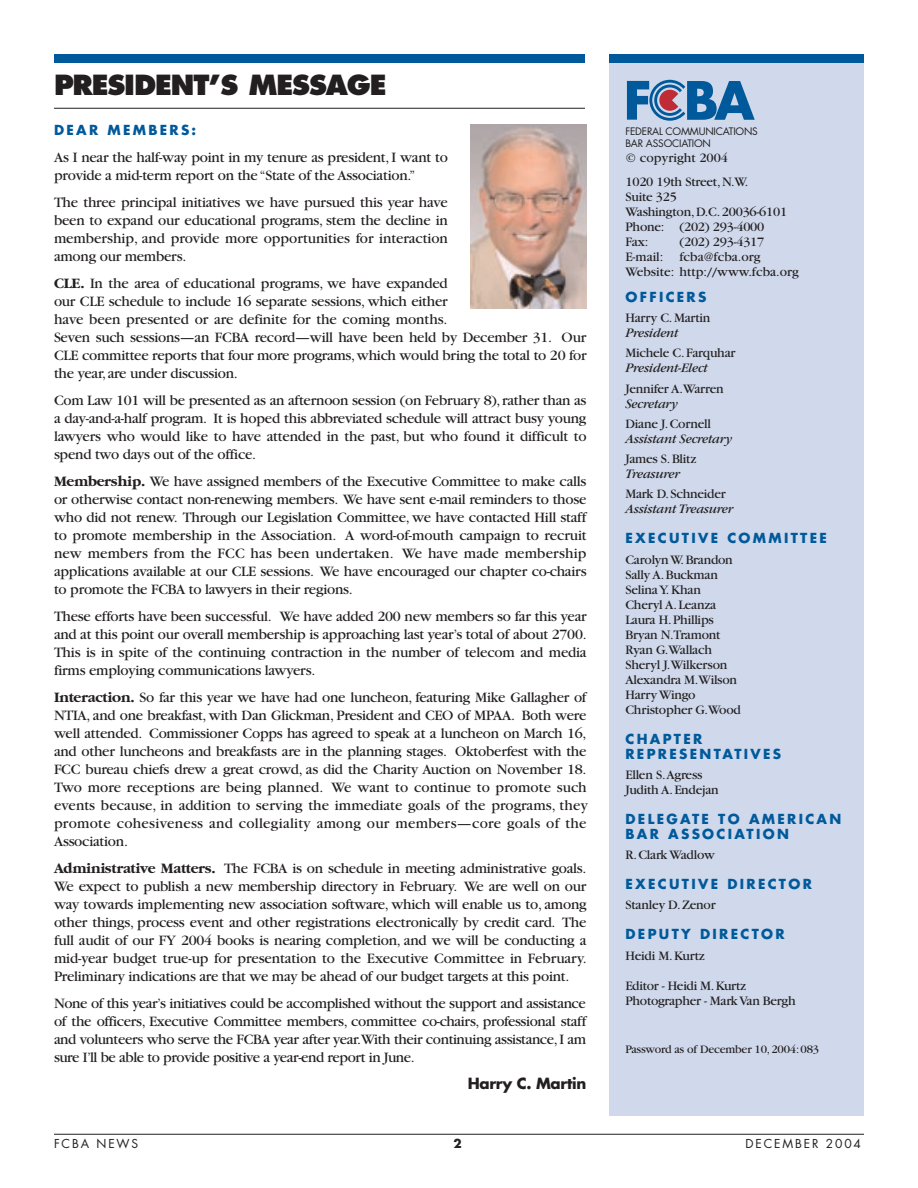
<style>
.page{position:relative;width:918px;height:1188px;background:#fff}
.page>*{position:absolute;margin:0;border:0;box-sizing:border-box;transform-origin:0 0}
.t1{font:800 27px "Futura";letter-spacing:-.04em;color:#231f20}
.t2{font:15px/18px "Garamond";letter-spacing:-.015em;color:#231f20;text-align:justify}
.t3{font:700 15px "Futura";letter-spacing:-.02em;color:#231f20}
.t4{font:13.5px/15px "Garamond";letter-spacing:-.015em;color:#231f20}
.t5{font:700 13.5px/15px "Futura";letter-spacing:.17em;color:#00599b}
.t6{font:italic 13.5px "Garamond";letter-spacing:-.015em;color:#231f20}
.t7{font:12px "Garamond";letter-spacing:-.015em;color:#231f20}
.t8{font:12px "Futura";letter-spacing:.155em;color:#231f20}
.t9{font:700 12px "Futura";color:#231f20}
.t10{font:10.05px/12px "Futura";letter-spacing:-.02em;color:#231f20}
.s1{font-weight:700}
</style>
<div class="page">
<hr style="left:54px;top:1134px;width:810px;height:1px;background:#231f20">
<div style="left:609px;top:54px;width:255px;height:1062px;background:#cfd9eb"></div>
<div style="left:54px;top:54px;width:531px;height:9px;background:#00599b"></div>
<hr style="left:54px;top:108px;width:531px;height:1px;background:#231f20">
<div style="left:609px;top:54px;width:255px;height:9px;background:#00599b"></div>
<svg style="left:627px;top:80px;width:128px;height:41px"></svg>
<img style="left:470px;top:125px;width:116px;height:183px">
<h1 class="t1" style="left:54px;top:73px;width:334px">PRESIDENT’S MESSAGE</h1>
<p class="t5" style="left:54px;top:124px;width:144px">DEAR MEMBERS:</p>
<p class="t2" style="left:54px;top:150px;width:396px">As I near the half-way point in my tenure as president, I want to provide a mid-term report on the “State of the Association.”</p>
<p class="t2" style="left:54px;top:195px;width:395px">The three principal initiatives we have pursued this year have been to expand our educational programs, stem the decline in membership, and provide more opportunities for interaction among our members.</p>
<p class="t2" style="left:54px;top:276px;width:534px;text-align:left"><span class="s1">CLE.</span> In the area of educational programs, we have expanded<br>our CLE schedule to include 16 separate sessions, which either<br>have been presented or are definite for the coming months.<br>Seven such sessions—an FCBA record—will have been held by December 31. Our CLE committee reports that four more programs,which would bring the total to 20 for the year,are under discussion.</p>
<p class="t2" style="left:54px;top:393px;width:534px">Com Law 101 will be presented as an afternoon session (on February 8),rather than as a day-and-a-half program. It is hoped this abbreviated schedule will attract busy young lawyers who would like to have attended in the past, but who found it difficult to spend two days out of the office.</p>
<p class="t2" style="left:54px;top:474px;width:534px"><span class="s1">Membership.</span> We have assigned members of the Executive Committee to make calls or otherwise contact non-renewing members. We have sent e-mail reminders to those who did not renew. Through our Legislation Committee, we have contacted Hill staff to promote membership in the Association. A word-of-mouth campaign to recruit new members from the FCC has been undertaken. We have made membership applications available at our CLE sessions. We have encouraged our chapter co-chairs to promote the FCBA to lawyers in their regions.</p>
<p class="t2" style="left:54px;top:609px;width:534px">These efforts have been successful. We have added 200 new members so far this year and at this point our overall membership is approaching last year’s total of about 2700.<br>This is in spite of the continuing contraction in the number of telecom and media firms employing communications lawyers.</p>
<p class="t2" style="left:54px;top:690px;width:535px"><span class="s1">Interaction.</span> So far this year we have had one luncheon, featuring Mike Gallagher of NTIA, and one breakfast, with Dan Glickman, President and CEO of MPAA. Both were well attended. Commissioner Copps has agreed to speak at a luncheon on March 16, and other luncheons and breakfasts are in the planning stages. Oktoberfest with the FCC bureau chiefs drew a great crowd, as did the Charity Auction on November 18.<br>Two more receptions are being planned. We want to continue to promote such events because, in addition to serving the immediate goals of the programs, they promote cohesiveness and collegiality among our members—core goals of the Association.</p>
<p class="t2" style="left:54px;top:861px;width:534px"><span class="s1">Administrative Matters.</span> The FCBA is on schedule in meeting administrative goals.<br>We expect to publish a new membership directory in February. We are well on our way towards implementing new association software, which will enable us to, among other things, process event and other registrations electronically by credit card. The full audit of our FY 2004 books is nearing completion, and we will be conducting a mid-year budget true-up for presentation to the Executive Committee in February.<br>Preliminary indications are that we may be ahead of our budget targets at this point.</p>
<p class="t2" style="left:54px;top:996px;width:534px">None of this year’s initiatives could be accomplished without the support and assistance of the officers, Executive Committee members, committee co-chairs, professional staff and volunteers who serve the FCBA year after year.With their continuing assistance,I am sure I’ll be able to provide positive a year-end report in June.</p>
<p class="t3" style="left:468px;top:1077px;width:120px">Harry C. Martin</p>
<p class="t10" style="left:625px;top:127px;width:134px">FEDERAL COMMUNICATIONS<br>BAR ASSOCIATION</p>
<p class="t4" style="left:625px;top:147px;width:124px;line-height:24px">© copyright 2004<br>1020 19th Street,N.W.</p>
<p class="t4" style="left:625px;top:191px;width:163px">Suite 325<br>Washington,D.C.20036-6101<br>Phone: (202) 293-4000<br>Fax:</p>
<p class="t4" style="left:625px;top:236px;width:175px;text-indent:54px">(202) 293-4317<br>E-mail: fcba@fcba.org<br>Website: http://www.fcba.org</p>
<p class="t5" style="left:625px;top:291px;width:82px">OFFICERS</p>
<p class="t4" style="left:625px;top:312px;width:87px">Harry C.Martin</p>
<p class="t6" style="left:625px;top:328px;width:55px">President</p>
<p class="t4" style="left:625px;top:347px;width:112px">Michele C.Farquhar</p>
<p class="t6" style="left:625px;top:364px;width:84px">President-Elect</p>
<p class="t4" style="left:625px;top:382px;width:100px">Jennifer A.Warren</p>
<p class="t6" style="left:625px;top:399px;width:54px">Secretary</p>
<p class="t4" style="left:625px;top:417px;width:87px">Diane J.Cornell</p>
<p class="t6" style="left:625px;top:434px;width:108px">Assistant Secretary</p>
<p class="t4" style="left:625px;top:453px;width:72px">James S.Blitz</p>
<p class="t6" style="left:625px;top:469px;width:56px">Treasurer</p>
<p class="t4" style="left:625px;top:488px;width:102px">Mark D.Schneider</p>
<p class="t6" style="left:625px;top:505px;width:110px">Assistant Treasurer</p>
<p class="t5" style="left:625px;top:532px;width:203px">EXECUTIVE COMMITTEE</p>
<p class="t4" style="left:625px;top:553px;width:117px">Carolyn W.Brandon<br>Sally A.Buckman<br>Selina Y.Khan<br>Cheryl A.Leanza<br>Laura H.Phillips<br>Bryan N.Tramont<br>Ryan G.Wallach<br>Sheryl J.Wilkerson<br>Alexandra M.Wilson<br>Harry Wingo<br>Christopher G.Wood</p>
<p class="t5" style="left:625px;top:732px;width:157px">CHAPTER<br>REPRESENTATIVES</p>
<p class="t4" style="left:625px;top:768px;width:95px">Ellen S.Agress<br>Judith A.Endejan</p>
<p class="t5" style="left:625px;top:813px;width:217px">DELEGATE TO AMERICAN<br>BAR ASSOCIATION</p>
<p class="t4" style="left:625px;top:849px;width:91px">R.Clark Wadlow</p>
<p class="t5" style="left:625px;top:878px;width:188px">EXECUTIVE DIRECTOR</p>
<p class="t4" style="left:625px;top:899px;width:92px">Stanley D.Zenor</p>
<p class="t5" style="left:625px;top:928px;width:161px">DEPUTY DIRECTOR</p>
<p class="t4" style="left:625px;top:949px;width:81px">Heidi M.Kurtz</p>
<p class="t4" style="left:625px;top:979px;width:172px">Editor - Heidi M.Kurtz<br>Photographer - Mark Van Bergh</p>
<p class="t7" style="left:625px;top:1045px;width:195px">Password as of December 10,2004:083</p>
<p class="t8" style="left:54px;top:1138px;width:86px">FCBA NEWS</p>
<p class="t9" style="left:453px;top:1138px;width:10px">2</p>
<p class="t8" style="left:746px;top:1138px;width:117px">DECEMBER 2004</p>
</div>
